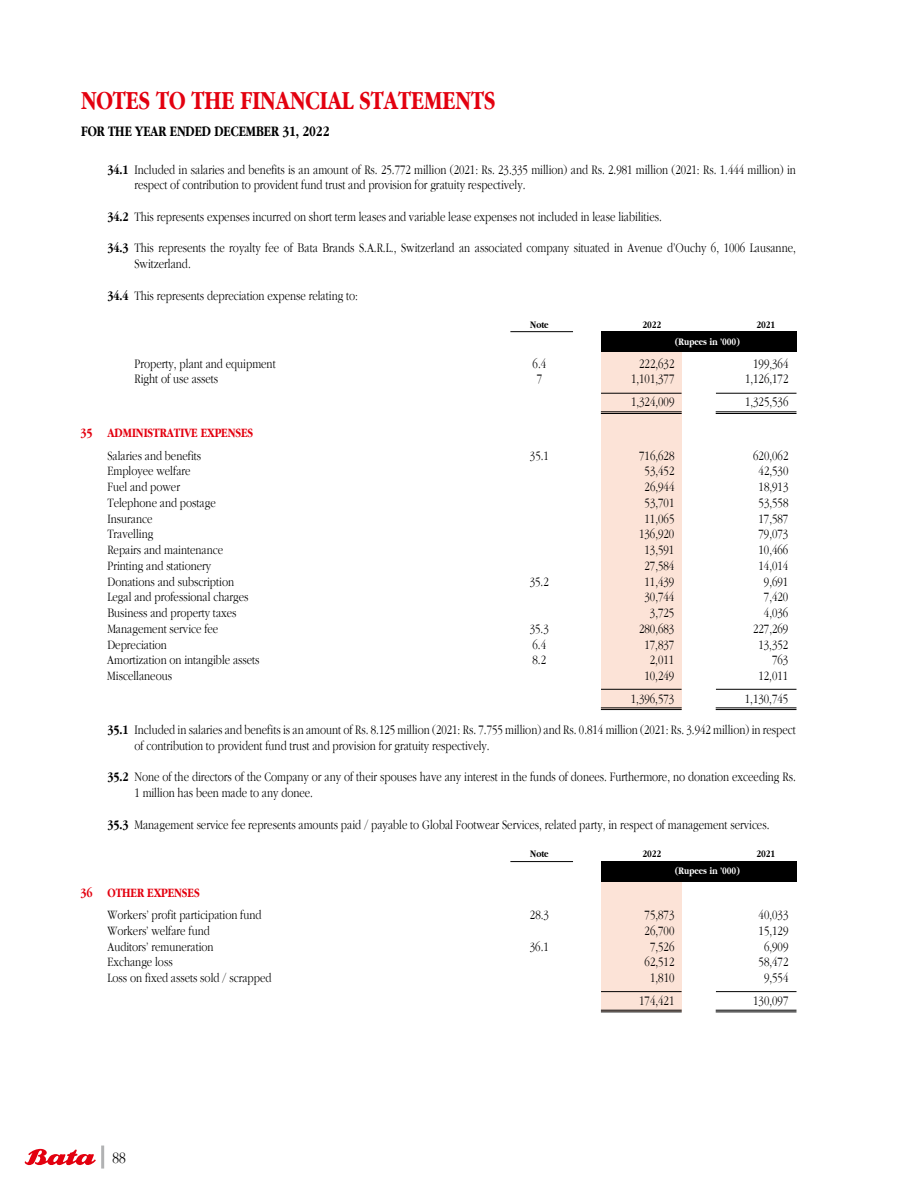
<style>
.page{position:relative;width:918px;height:1188px;background:#fff}
.page>*{position:absolute;margin:0;border:0;box-sizing:border-box;transform-origin:0 0}
.t1{font:700 27px "Aplgaram";color:#e3000f}
.t2{font:300 16.5px "Aplgaram";color:#000}
.t3{font:700 15px "Aplgaram";color:#000}
.t4{font:300 13.5px/15.8px "Aplgaram";color:#000}
.t5{font:300 13.2px "Aplgaram";color:#000}
.t6{font:700 13.2px "Aplgaram";color:#e3000f}
.t7{font:700 10.35px "Aplgaram";color:#fff}
.t8{font:700 10.35px "Aplgaram";color:#000}
.s1{font-weight:700}
</style>
<div class="page">
<svg style="left:25px;top:1149px;width:71px;height:17px"></svg>
<hr style="left:101px;top:1146px;width:3px;height:23px;background:#b1b2b3">
<div style="left:601px;top:350px;width:81px;height:360px;background:#fce3d7"></div>
<div style="left:601px;top:880px;width:81px;height:132px;background:#fce3d7"></div>
<div style="left:601px;top:331px;width:195px;height:21px;background:#000"></div>
<div style="left:601px;top:861px;width:195px;height:21px;background:#000"></div>
<hr style="left:510px;top:331px;width:63px;height:1px;background:#000">
<hr style="left:510px;top:861px;width:63px;height:1px;background:#000">
<hr style="left:601px;top:393px;width:81px;height:1px;background:#000">
<hr style="left:716px;top:393px;width:80px;height:1px;background:#000">
<hr style="left:601px;top:411px;width:81px;height:1px;background:#000">
<hr style="left:716px;top:411px;width:80px;height:1px;background:#000">
<hr style="left:601px;top:413px;width:81px;height:1px;background:#000">
<hr style="left:716px;top:413px;width:80px;height:1px;background:#000">
<hr style="left:601px;top:689px;width:81px;height:1px;background:#000">
<hr style="left:716px;top:689px;width:80px;height:1px;background:#000">
<hr style="left:601px;top:707px;width:81px;height:1px;background:#000">
<hr style="left:716px;top:707px;width:80px;height:1px;background:#000">
<hr style="left:601px;top:709px;width:81px;height:1px;background:#000">
<hr style="left:716px;top:709px;width:80px;height:1px;background:#000">
<hr style="left:601px;top:991px;width:81px;height:1px;background:#000">
<hr style="left:716px;top:991px;width:80px;height:1px;background:#000">
<hr style="left:601px;top:1010px;width:81px;height:1px;background:#000">
<hr style="left:716px;top:1010px;width:80px;height:1px;background:#000">
<hr style="left:601px;top:1012px;width:81px;height:1px;background:#000">
<hr style="left:716px;top:1012px;width:80px;height:1px;background:#000">
<h1 class="t1" style="left:81px;top:85px;width:416px">NOTES TO THE FINANCIAL STATEMENTS</h1>
<p class="t3" style="left:81px;top:122px;width:250px">FOR THE YEAR ENDED DECEMBER 31, 2022</p>
<p class="t4" style="left:134px;top:162px;width:663px;text-indent:-27px"><span class="s1">34.1</span> Included in salaries and benefits is an amount of Rs. 25.772 million (2021: Rs. 23.335 million) and Rs. 2.981 million (2021: Rs. 1.444 million) in respect of contribution to provident fund trust and provision for gratuity respectively.</p>
<p class="t4" style="left:107px;top:209px;width:556px"><span class="s1">34.2</span> This represents expenses incurred on short term leases and variable lease expenses not included in lease liabilities.</p>
<p class="t4" style="left:134px;top:240px;width:663px;text-indent:-27px"><span class="s1">34.3</span> This represents the royalty fee of Bata Brands S.A.R.L., Switzerland an associated company situated in Avenue d’Ouchy 6, 1006 Lausanne,<br>Switzerland.</p>
<p class="t4" style="left:107px;top:288px;width:252px"><span class="s1">34.4</span> This represents depreciation expense relating to:</p>
<p class="t8" style="left:530px;top:319px;width:20px">Note</p>
<p class="t8" style="left:643px;top:319px;width:20px">2022</p>
<p class="t8" style="left:757px;top:319px;width:20px">2021</p>
<p class="t7" style="left:675px;top:336px;width:66px">(Rupees in ’000)</p>
<p class="t4" style="left:134px;top:356px;width:143px">Property, plant and equipment</p>
<p class="t4" style="left:533px;top:356px;width:15px">6.4</p>
<p class="t4" style="left:639px;top:356px;width:37px">222,632</p>
<p class="t4" style="left:753px;top:356px;width:37px">199,364</p>
<p class="t4" style="left:134px;top:371px;width:85px">Right of use assets</p>
<p class="t4" style="left:537px;top:371px;width:7px">7</p>
<p class="t4" style="left:631px;top:371px;width:45px">1,101,377</p>
<p class="t4" style="left:745px;top:371px;width:45px">1,126,172</p>
<p class="t4" style="left:631px;top:394px;width:45px">1,324,009</p>
<p class="t4" style="left:745px;top:394px;width:45px">1,325,536</p>
<p class="t6" style="left:80px;top:426px;width:174px">35 ADMINISTRATIVE EXPENSES</p>
<p class="t5" style="left:107px;top:448px;width:95px">Salaries and benefits</p>
<p class="t5" style="left:530px;top:448px;width:21px">35.1</p>
<p class="t5" style="left:639px;top:448px;width:37px">716,628</p>
<p class="t5" style="left:753px;top:448px;width:37px">620,062</p>
<p class="t5" style="left:107px;top:464px;width:85px">Employee welfare</p>
<p class="t5" style="left:645px;top:464px;width:31px">53,452</p>
<p class="t5" style="left:759px;top:464px;width:31px">42,530</p>
<p class="t5" style="left:107px;top:480px;width:74px">Fuel and power</p>
<p class="t5" style="left:645px;top:480px;width:31px">26,944</p>
<p class="t5" style="left:759px;top:480px;width:31px">18,913</p>
<p class="t5" style="left:107px;top:496px;width:110px">Telephone and postage</p>
<p class="t5" style="left:645px;top:496px;width:31px">53,701</p>
<p class="t5" style="left:759px;top:496px;width:31px">53,558</p>
<p class="t5" style="left:107px;top:511px;width:47px">Insurance</p>
<p class="t5" style="left:645px;top:511px;width:31px">11,065</p>
<p class="t5" style="left:759px;top:511px;width:31px">17,587</p>
<p class="t5" style="left:107px;top:527px;width:48px">Travelling</p>
<p class="t5" style="left:639px;top:527px;width:37px">136,920</p>
<p class="t5" style="left:759px;top:527px;width:31px">79,073</p>
<p class="t5" style="left:107px;top:543px;width:117px">Repairs and maintenance</p>
<p class="t5" style="left:645px;top:543px;width:31px">13,591</p>
<p class="t5" style="left:759px;top:543px;width:31px">10,466</p>
<p class="t5" style="left:107px;top:559px;width:105px">Printing and stationery</p>
<p class="t5" style="left:645px;top:559px;width:31px">27,584</p>
<p class="t5" style="left:759px;top:559px;width:31px">14,014</p>
<p class="t5" style="left:107px;top:574px;width:128px">Donations and subscription</p>
<p class="t5" style="left:530px;top:574px;width:21px">35.2</p>
<p class="t5" style="left:645px;top:574px;width:31px">11,439</p>
<p class="t5" style="left:764px;top:574px;width:26px">9,691</p>
<p class="t5" style="left:107px;top:590px;width:143px">Legal and professional charges</p>
<p class="t5" style="left:645px;top:590px;width:31px">30,744</p>
<p class="t5" style="left:764px;top:590px;width:26px">7,420</p>
<p class="t5" style="left:107px;top:606px;width:131px">Business and property taxes</p>
<p class="t5" style="left:650px;top:606px;width:26px">3,725</p>
<p class="t5" style="left:764px;top:606px;width:26px">4,036</p>
<p class="t5" style="left:107px;top:622px;width:113px">Management service fee</p>
<p class="t5" style="left:530px;top:622px;width:21px">35.3</p>
<p class="t5" style="left:639px;top:622px;width:37px">280,683</p>
<p class="t5" style="left:753px;top:622px;width:37px">227,269</p>
<p class="t5" style="left:107px;top:637px;width:61px">Depreciation</p>
<p class="t5" style="left:533px;top:637px;width:15px">6.4</p>
<p class="t5" style="left:645px;top:637px;width:31px">17,837</p>
<p class="t5" style="left:759px;top:637px;width:31px">13,352</p>
<p class="t5" style="left:107px;top:653px;width:154px">Amortization on intangible assets</p>
<p class="t5" style="left:533px;top:653px;width:15px">8.2</p>
<p class="t5" style="left:650px;top:653px;width:26px">2,011</p>
<p class="t5" style="left:772px;top:653px;width:18px">763</p>
<p class="t5" style="left:107px;top:669px;width:66px">Miscellaneous</p>
<p class="t5" style="left:645px;top:669px;width:31px">10,249</p>
<p class="t5" style="left:759px;top:669px;width:31px">12,011</p>
<p class="t5" style="left:631px;top:691px;width:45px">1,396,573</p>
<p class="t5" style="left:745px;top:691px;width:45px">1,130,745</p>
<p class="t4" style="left:134px;top:722px;width:663px;text-indent:-27px"><span class="s1">35.1</span> Included in salaries and benefits is an amount of Rs. 8.125 million (2021: Rs. 7.755 million) and Rs. 0.814 million (2021: Rs. 3.942 million) in respect of contribution to provident fund trust and provision for gratuity respectively.</p>
<p class="t4" style="left:134px;top:769px;width:663px;text-indent:-27px"><span class="s1">35.2</span> None of the directors of the Company or any of their spouses have any interest in the funds of donees. Furthermore, no donation exceeding Rs.<br>1 million has been made to any donee.</p>
<p class="t4" style="left:107px;top:817px;width:664px"><span class="s1">35.3</span> Management service fee represents amounts paid / payable to Global Footwear Services, related party, in respect of management services.</p>
<p class="t8" style="left:530px;top:848px;width:20px">Note</p>
<p class="t8" style="left:643px;top:848px;width:20px">2022</p>
<p class="t8" style="left:757px;top:848px;width:20px">2021</p>
<p class="t7" style="left:675px;top:865px;width:66px">(Rupees in ’000)</p>
<p class="t6" style="left:80px;top:885px;width:121px">36 OTHER EXPENSES</p>
<p class="t5" style="left:107px;top:908px;width:156px">Workers’ profit participation fund</p>
<p class="t5" style="left:530px;top:908px;width:21px">28.3</p>
<p class="t5" style="left:645px;top:908px;width:31px">75,873</p>
<p class="t5" style="left:759px;top:908px;width:31px">40,033</p>
<p class="t5" style="left:107px;top:923px;width:104px">Workers’ welfare fund</p>
<p class="t5" style="left:645px;top:923px;width:31px">26,700</p>
<p class="t5" style="left:759px;top:923px;width:31px">15,129</p>
<p class="t5" style="left:107px;top:939px;width:108px">Auditors’ remuneration</p>
<p class="t5" style="left:530px;top:939px;width:21px">36.1</p>
<p class="t5" style="left:650px;top:939px;width:26px">7,526</p>
<p class="t5" style="left:764px;top:939px;width:26px">6,909</p>
<p class="t5" style="left:107px;top:955px;width:67px">Exchange loss</p>
<p class="t5" style="left:645px;top:955px;width:31px">62,512</p>
<p class="t5" style="left:759px;top:955px;width:31px">58,472</p>
<p class="t5" style="left:107px;top:971px;width:166px">Loss on fixed assets sold / scrapped</p>
<p class="t4" style="left:650px;top:970px;width:26px">1,810</p>
<p class="t4" style="left:764px;top:970px;width:26px">9,554</p>
<p class="t4" style="left:639px;top:993px;width:37px">174,421</p>
<p class="t4" style="left:753px;top:993px;width:37px">130,097</p>
<p class="t2" style="left:113px;top:1148px;width:15px">88</p>
</div>
